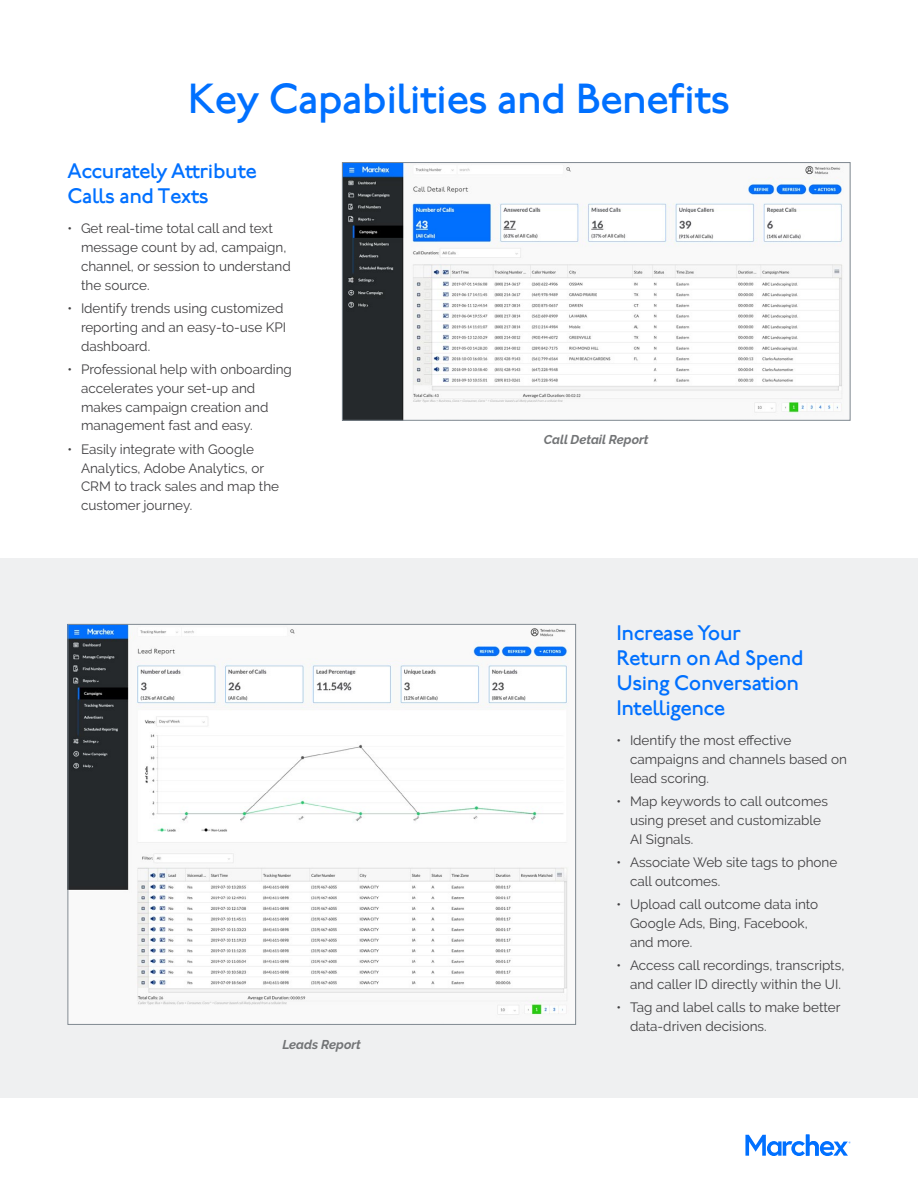
<style>
.page{position:relative;width:918px;height:1188px;background:#fff}
.page>*{position:absolute;margin:0;border:0;box-sizing:border-box;transform-origin:0 0}
.t1{font:500 42px "P22 Underground";letter-spacing:-.02em;color:#0070ff}
.t2{font:500 21px/25.2px "P22 Underground";letter-spacing:-.02em;color:#0070ff}
.t3{font:13.5px/18.9px "Raleway";color:#414042}
.t4{font:italic 700 12.75px "Raleway";color:#727476}
</style>
<div class="page">
<div style="left:0;top:558px;width:918px;height:540px;background:#eff0f1"></div>
<img style="left:344px;top:164px;width:500px;height:255px">
<div style="left:342px;top:162px;width:508px;height:259px;border:1px solid #808991"></div>
<img style="left:70px;top:626px;width:499px;height:391px">
<svg style="left:745px;top:1135px;width:105px;height:21px"></svg>
<h1 class="t1" style="left:188px;top:75px;width:544px">Key Capabilities and Benefits</h1>
<h2 class="t2" style="left:68px;top:159px;width:191px">Accurately Attribute<br>Calls and Texts</h2>
<p class="t3" style="left:81px;top:219px;width:211px;text-indent:-14px">• Get real-time total call and text message count by ad, campaign, channel, or session to understand the source.</p>
<p class="t3" style="left:81px;top:299px;width:207px;text-indent:-14px">• Identify trends using customized reporting and an easy-to-use KPI dashboard.</p>
<p class="t3" style="left:81px;top:360px;width:212px;text-indent:-14px">• Professional help with onboarding accelerates your set-up and makes campaign creation and management fast and easy.</p>
<p class="t3" style="left:81px;top:439px;width:200px;text-indent:-14px">• Easily integrate with Google<br>Analytics, Adobe Analytics, or<br>CRM to track sales and map the customer journey.</p>
<p class="t4" style="left:282px;top:1037px;width:80px">Leads Report</p>
<p class="t4" style="left:544px;top:433px;width:106px">Call Detail Report</p>
<h2 class="t2" style="left:616px;top:621px;width:189px">Increase Your<br>Return on Ad Spend<br>Using Conversation<br>Intelligence</h2>
<p class="t3" style="left:630px;top:731px;width:219px;text-indent:-14px">• Identify the most effective campaigns and channels based on lead scoring.</p>
<p class="t3" style="left:630px;top:792px;width:199px;text-indent:-14px">• Map keywords to call outcomes using preset and customizable<br>AI Signals.</p>
<p class="t3" style="left:630px;top:853px;width:209px;text-indent:-14px">• Associate Web site tags to phone call outcomes.</p>
<p class="t3" style="left:630px;top:895px;width:190px;text-indent:-14px">• Upload call outcome data into<br>Google Ads, Bing, Facebook, and more.</p>
<p class="t3" style="left:616px;top:956px;width:229px;text-align:right">• Access call recordings, transcripts, and caller ID directly within the UI.</p>
<p class="t3" style="left:630px;top:998px;width:212px;text-indent:-14px">• Tag and label calls to make better data-driven decisions.</p>
</div>
